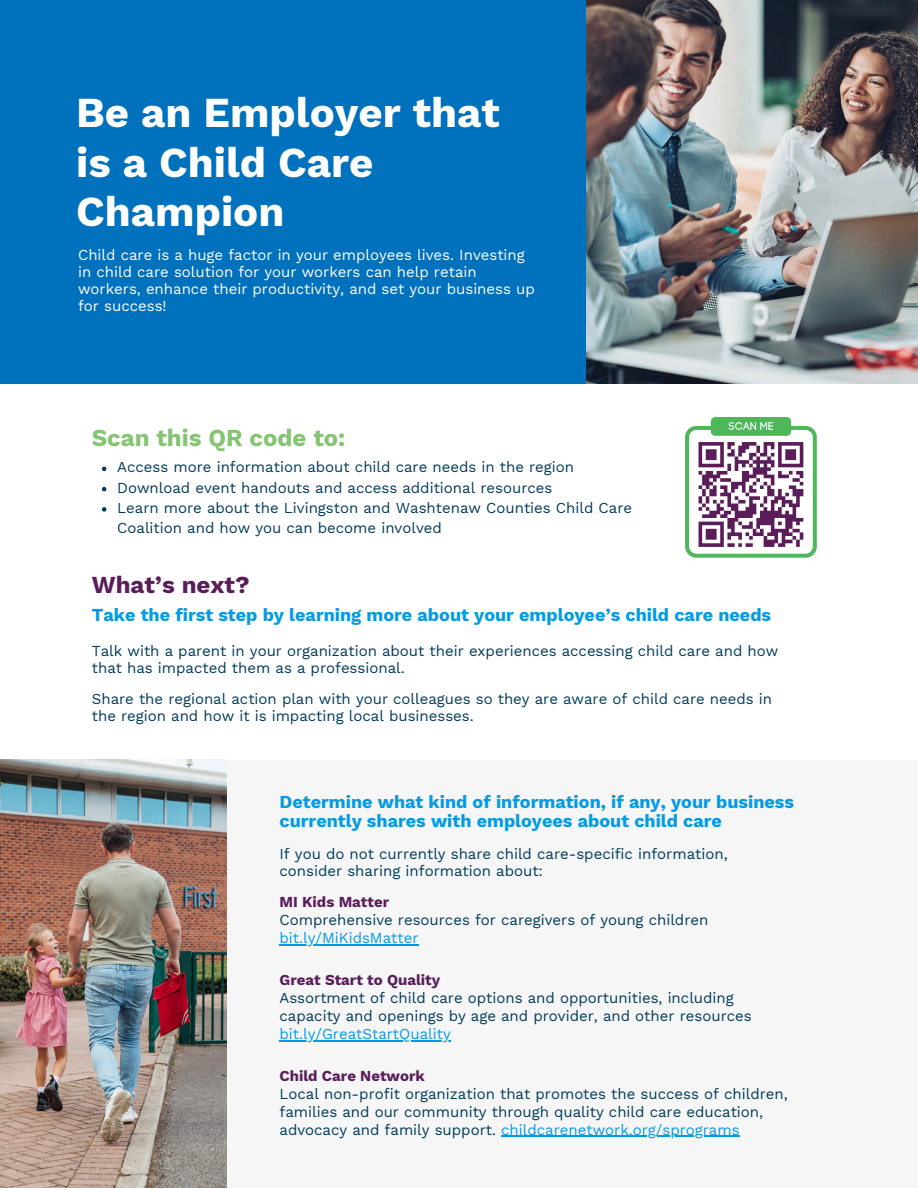
<style>
.page{position:relative;width:918px;height:1188px;background:#fff}
.page>*{position:absolute;margin:0;border:0;box-sizing:border-box;transform-origin:0 0}
.t1{font:700 42px/49.5px "Work Sans";color:#fff}
.t2{font:700 24px "Work Sans";color:#85c571}
.t3{font:700 24px "Work Sans";color:#5a1d5a}
.t4{font:700 18px/19.2px "Work Sans";color:#049be5}
.t5{font:15px/18px "Work Sans";color:#003b59}
.t6{font:15px/16.8px "Work Sans";color:#fff}
.t7{font:700 15px "Work Sans";color:#5a1d5a}
.t8{font:15px "Work Sans";color:#049be5}
.s1{color:#049be5}
</style>
<div class="page">
<div style="left:0;top:0;width:587px;height:384px;background:#0071bc"></div>
<img style="left:587px;top:0;width:331px;height:384px">
<div style="left:711px;top:417px;width:80px;height:19px;background:#4cb85a;border-radius:4px"></div>
<svg style="left:685px;top:422px;width:132px;height:136px"></svg>
<div style="left:0;top:760px;width:918px;height:428px;background:#f6f6f6"></div>
<img style="left:0;top:760px;width:227px;height:428px">
<svg style="left:102px;top:467px;width:4px;height:4px"></svg>
<svg style="left:102px;top:487px;width:4px;height:4px"></svg>
<svg style="left:102px;top:507px;width:4px;height:5px"></svg>
<hr style="left:280px;top:944px;width:139px;height:2px;background:#049be5">
<hr style="left:280px;top:1040px;width:171px;height:1px;background:#049be5">
<hr style="left:501px;top:1136px;width:239px;height:1px;background:#049be5">
<h1 class="t1" style="left:76px;top:88px;width:425px">Be an Employer that is a Child Care<br>Champion</h1>
<p class="t6" style="left:78px;top:247px;width:458px">Child care is a huge factor in your employees lives. Investing in child care solution for your workers can help retain workers, enhance their productivity, and set your business up for success!</p>
<p class="t2" style="left:92px;top:424px;width:255px">Scan this QR code to:</p>
<h2 class="t5" style="left:117px;top:458px;width:458px">Access more information about child care needs in the region</h2>
<p class="t5" style="left:117px;top:478px;width:437px">Download event handouts and access additional resources</p>
<p class="t5" style="left:117px;top:497px;width:516px;line-height:20.2px">Learn more about the Livingston and Washtenaw Counties Child Care<br>Coalition and how you can become involved</p>
<p class="t3" style="left:92px;top:571px;width:159px">What’s next?</p>
<p class="t4" style="left:92px;top:605px;width:681px">Take the first step by learning more about your employee’s child care needs</p>
<h2 class="t5" style="left:92px;top:642px;width:688px;line-height:17px">Talk with a parent in your organization about their experiences accessing child care and how that has impacted them as a professional.</h2>
<h3 class="t5" style="left:92px;top:690px;width:682px;line-height:17px">Share the regional action plan with your colleagues so they are aware of child care needs in the region and how it is impacting local businesses.</h3>
<p class="t4" style="left:280px;top:792px;width:516px">Determine what kind of information, if any, your business currently shares with employees about child care</p>
<p class="t5" style="left:280px;top:845px;width:450px;line-height:16.8px">If you do not currently share child care-specific information, consider sharing information about:</p>
<h3 class="t7" style="left:280px;top:893px;width:111px">MI Kids Matter</h3>
<p class="t5" style="left:280px;top:911px;width:430px">Comprehensive resources for caregivers of young children</p>
<p class="t8" style="left:280px;top:929px;width:141px">bit.ly/MiKidsMatter</p>
<p class="t7" style="left:280px;top:971px;width:162px">Great Start to Quality</p>
<p class="t5" style="left:280px;top:989px;width:474px">Assortment of child care options and opportunities, including capacity and openings by age and provider, and other resources</p>
<p class="t8" style="left:280px;top:1025px;width:173px">bit.ly/GreatStartQuality</p>
<p class="t7" style="left:280px;top:1067px;width:147px">Child Care Network</p>
<p class="t5" style="left:280px;top:1084px;width:510px">Local non-profit organization that promotes the success of children, families and our community through quality child care education, advocacy and family support. <span class="s1">childcarenetwork.org/sprograms</span></p>
</div>
